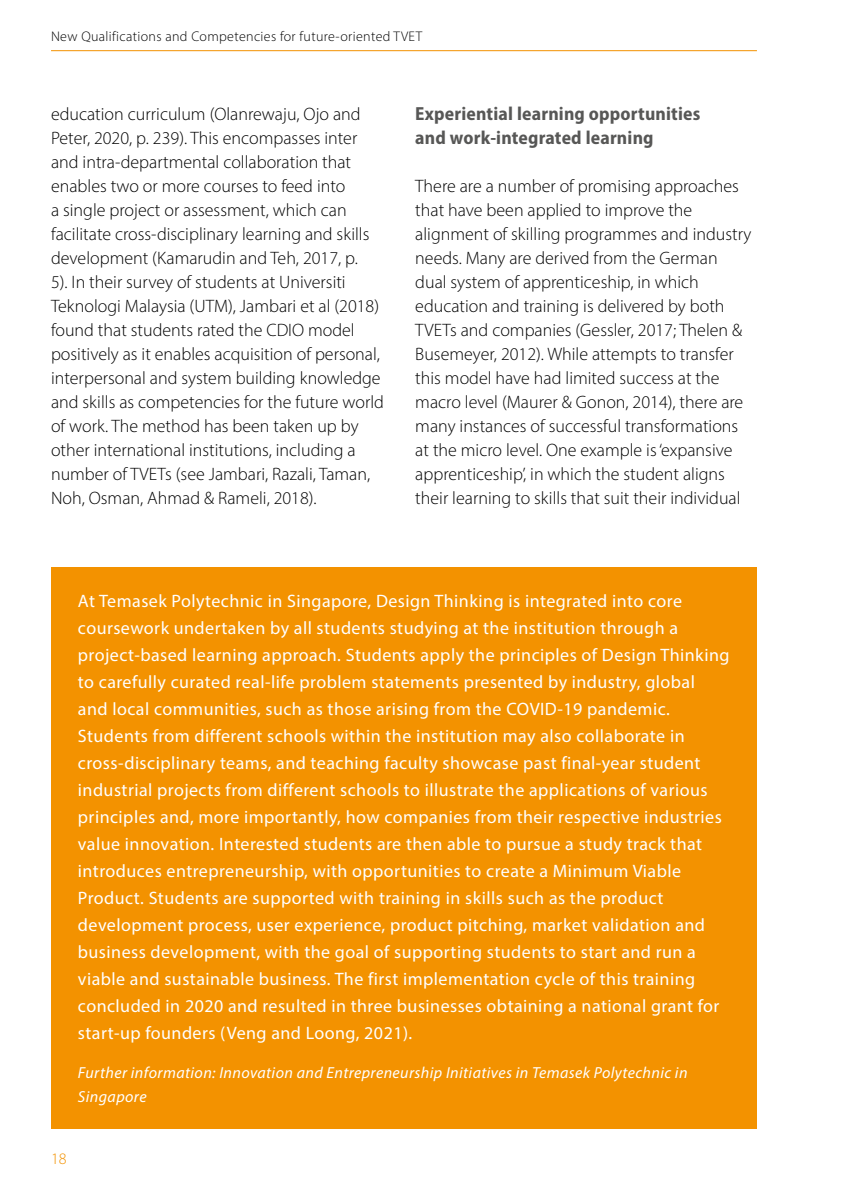
<style>
.page{position:relative;width:842px;height:1191px;background:#fff}
.page>*{position:absolute;margin:0;border:0;box-sizing:border-box;transform-origin:0 0}
.t1{font:700 semi-condensed 19px/24px "Myriad Pro";letter-spacing:.01em;color:#575756}
.t2{font:300 18px/24px "Myriad Pro";color:#000}
.t3{font:18px/27px "Myriad Pro";letter-spacing:.025em;color:#fff}
.t4{font:italic 16px/24px "Myriad Pro";letter-spacing:.025em;color:#fff}
.t5{font:300 16px "Myriad Pro";color:#f39200}
.t6{font:300 14px "Myriad Pro";letter-spacing:.025em;color:#000}
</style>
<div class="page">
<hr style="left:51px;top:50px;width:706px;height:1px;background:#f39200">
<div style="left:51px;top:567px;width:706px;height:561px;background:#f39200"></div>
<p class="t6" style="left:51px;top:27px;width:373px">New Qualifications and Competencies for future-oriented TVET</p>
<p class="t2" style="left:51px;top:102px;width:335px">education curriculum (Olanrewaju, Ojo and Peter, 2020, p. 239). This encompasses inter and intra-departmental collaboration that enables two or more courses to feed into<br>a single project or assessment, which can facilitate cross-disciplinary learning and skills development (Kamarudin and Teh, 2017, p.<br>5). In their survey of students at Universiti Teknologi Malaysia (UTM), Jambari et al (2018) found that students rated the CDIO model positively as it enables acquisition of personal, interpersonal and system building knowledge and skills as competencies for the future world of work. The method has been taken up by other international institutions, including a number of TVETs (see Jambari, Razali, Taman, Noh, Osman, Ahmad &amp; Rameli, 2018).</p>
<p class="t1" style="left:415px;top:101px;width:287px">Experiential learning opportunities and work-integrated learning</p>
<p class="t2" style="left:415px;top:174px;width:338px">There are a number of promising approaches that have been applied to improve the alignment of skilling programmes and industry needs. Many are derived from the German dual system of apprenticeship, in which education and training is delivered by both TVETs and companies (Gessler, 2017; Thelen &amp; Busemeyer, 2012). While attempts to transfer this model have had limited success at the macro level (Maurer &amp; Gonon, 2014), there are many instances of successful transformations at the micro level. One example is ‘expansive apprenticeship’, in which the student aligns their learning to skills that suit their individual</p>
<p class="t3" style="left:78px;top:587px;width:653px">At Temasek Polytechnic in Singapore, Design Thinking is integrated into core coursework undertaken by all students studying at the institution through a project-based learning approach. Students apply the principles of Design Thinking to carefully curated real-life problem statements presented by industry, global<br>and local communities, such as those arising from the COVID-19 pandemic.<br>Students from different schools within the institution may also collaborate in cross-disciplinary teams, and teaching faculty showcase past final-year student industrial projects from different schools to illustrate the applications of various principles and, more importantly, how companies from their respective industries value innovation. Interested students are then able to pursue a study track that introduces entrepreneurship, with opportunities to create a Minimum Viable Product. Students are supported with training in skills such as the product development process, user experience, product pitching, market validation and business development, with the goal of supporting students to start and run a viable and sustainable business. The first implementation cycle of this training concluded in 2020 and resulted in three businesses obtaining a national grant for start-up founders (Veng and Loong, 2021).</p>
<p class="t4" style="left:78px;top:1060px;width:611px">Further information: Innovation and Entrepreneurship Initiatives in Temasek Polytechnic in<br>Singapore</p>
<p class="t5" style="left:51px;top:1149px;width:17px">18</p>
</div>
